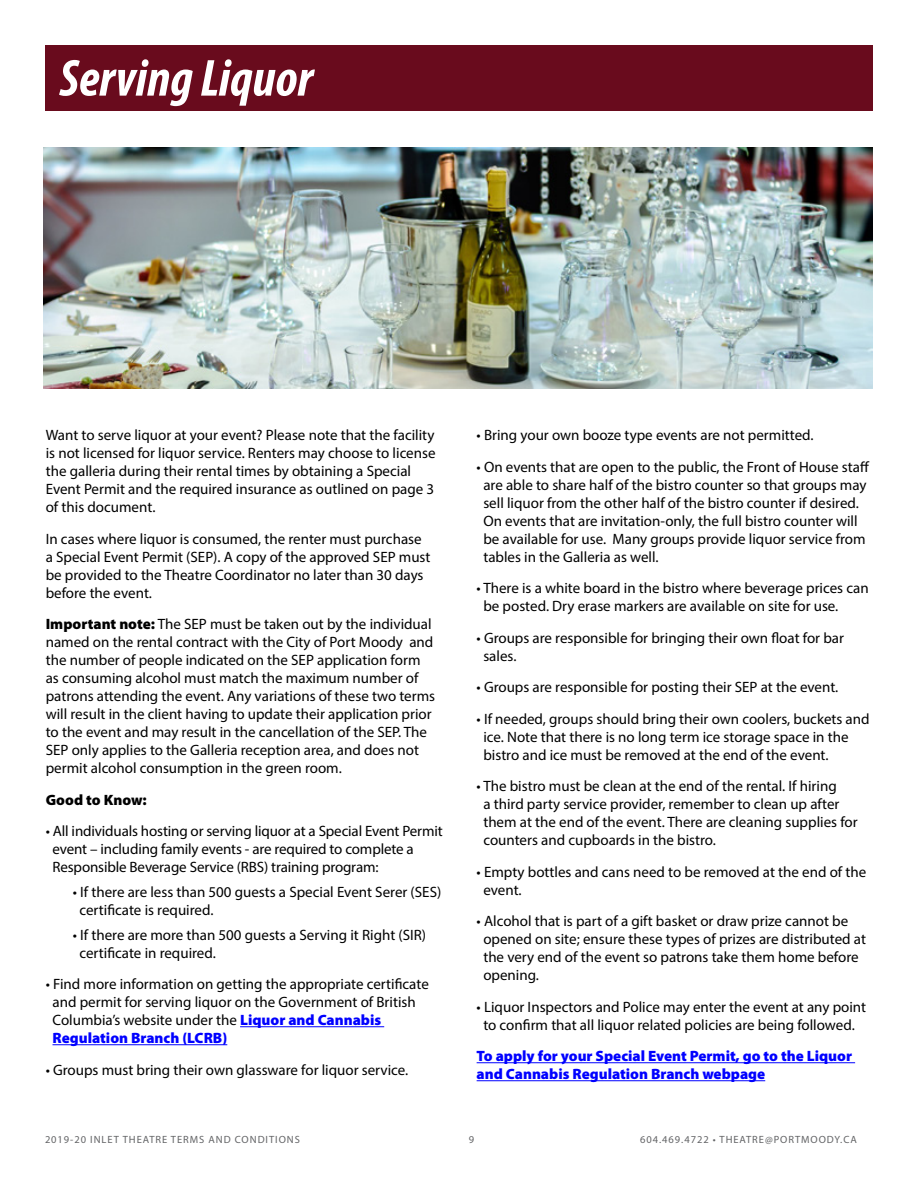
<style>
.page{position:relative;width:918px;height:1188px;background:#fff}
.page>*{position:absolute;margin:0;border:0;box-sizing:border-box;transform-origin:0 0}
.t1{font:italic 700 condensed 52.5px "Myriad Pro";color:#fff}
.t2{font:15px/18px "Myriad Pro";color:#000}
.t3{font:900 15px/18px "Myriad Pro";color:#00f}
.t4{font:900 15px "Myriad Pro";color:#000}
.t5{font:10.5px "Myriad Pro";letter-spacing:.09em;color:#636466}
.s1{font-weight:900}
.s2{font-weight:900;color:#00f}
</style>
<div class="page">
<div style="left:46px;top:45px;width:827px;height:66px;background:#690b1d"></div>
<hr style="left:240px;top:1026px;width:144px;height:1px;background:#00f">
<hr style="left:52px;top:1044px;width:175px;height:1px;background:#00f">
<hr style="left:477px;top:1062px;width:378px;height:1px;background:#00f">
<hr style="left:477px;top:1080px;width:288px;height:1px;background:#00f">
<img style="left:44px;top:147px;width:829px;height:242px">
<h1 class="t1" style="left:59px;top:45px;width:255px">Serving Liquor</h1>
<p class="t2" style="left:46px;top:426px;width:391px">Want to serve liquor at your event? Please note that the facility is not licensed for liquor service. Renters may choose to license the galleria during their rental times by obtaining a Special Event Permit and the required insurance as outlined on page 3 of this document.</p>
<p class="t2" style="left:46px;top:529px;width:386px">In cases where liquor is consumed, the renter must purchase a Special Event Permit (SEP). A copy of the approved SEP must be provided to the Theatre Coordinator no later than 30 days before the event.</p>
<p class="t2" style="left:46px;top:615px;width:391px"><span class="s1">Important note:</span> The SEP must be taken out by the individual named on the rental contract with the City of Port Moody and the number of people indicated on the SEP application form as consuming alcohol must match the maximum number of patrons attending the event. Any variations of these two terms will result in the client having to update their application prior to the event and may result in the cancellation of the SEP. The SEP only applies to the Galleria reception area, and does not permit alcohol consumption in the green room.</p>
<p class="t4" style="left:46px;top:791px;width:103px">Good to Know:</p>
<p class="t2" style="left:52px;top:822px;width:392px;text-indent:-7px">• All individuals hosting or serving liquor at a Special Event Permit event – including family events - are required to complete a<br>Responsible Beverage Service (RBS) training program:</p>
<p class="t2" style="left:80px;top:883px;width:363px;text-indent:-7px">• If there are less than 500 guests a Special Event Serer (SES) certificate is required.</p>
<p class="t2" style="left:80px;top:925px;width:348px;text-indent:-7px">• If there are more than 500 guests a Serving it Right (SIR) certificate in required.</p>
<p class="t2" style="left:52px;top:975px;width:378px;text-indent:-7px">• Find more information on getting the appropriate certificate and permit for serving liquor on the Government of British Columbia’s website under the <span class="s2">Liquor and Cannabis Regulation Branch (LCRB)</span></p>
<p class="t2" style="left:46px;top:1060px;width:364px">• Groups must bring their own glassware for liquor service.</p>
<p class="t2" style="left:477px;top:426px;width:339px">• Bring your own booze type events are not permitted.</p>
<p class="t2" style="left:483px;top:457px;width:387px;text-indent:-7px">• On events that are open to the public, the Front of House staff are able to share half of the bistro counter so that groups may sell liquor from the other half of the bistro counter if desired.<br>On events that are invitation-only, the full bistro counter will be available for use. Many groups provide liquor service from tables in the Galleria as well.</p>
<p class="t2" style="left:483px;top:579px;width:387px;text-indent:-7px">• There is a white board in the bistro where beverage prices can be posted. Dry erase markers are available on site for use.</p>
<p class="t2" style="left:483px;top:628px;width:362px;text-indent:-7px">• Groups are responsible for bringing their own float for bar sales.</p>
<p class="t2" style="left:477px;top:678px;width:363px">• Groups are responsible for posting their SEP at the event.</p>
<p class="t2" style="left:483px;top:709px;width:388px;text-indent:-7px">• If needed, groups should bring their own coolers, buckets and ice. Note that there is no long term ice storage space in the bistro and ice must be removed at the end of the event.</p>
<p class="t2" style="left:483px;top:777px;width:376px;text-indent:-7px">• The bistro must be clean at the end of the rental. If hiring<br>a third party service provider, remember to clean up after them at the end of the event. There are cleaning supplies for counters and cupboards in the bistro.</p>
<p class="t2" style="left:483px;top:862px;width:384px;text-indent:-7px">• Empty bottles and cans need to be removed at the end of the event.</p>
<p class="t2" style="left:483px;top:912px;width:384px;text-indent:-7px">• Alcohol that is part of a gift basket or draw prize cannot be opened on site; ensure these types of prizes are distributed at the very end of the event so patrons take them home before opening.</p>
<p class="t2" style="left:477px;top:997px;width:391px;text-align:center">• Liquor Inspectors and Police may enter the event at any point to confirm that all liquor related policies are being followed.</p>
<p class="t3" style="left:477px;top:1047px;width:377px">To apply for your Special Event Permit, go to the Liquor and Cannabis Regulation Branch webpage</p>
<p class="t5" style="left:45px;top:1133px;width:256px">2019-20 INLET THEATRE TERMS AND CONDITIONS</p>
<p class="t5" style="left:469px;top:1133px;width:7px">9</p>
<p class="t5" style="left:640px;top:1133px;width:218px">604.469.4722 • THEATRE@PORTMOODY.CA</p>
</div>
